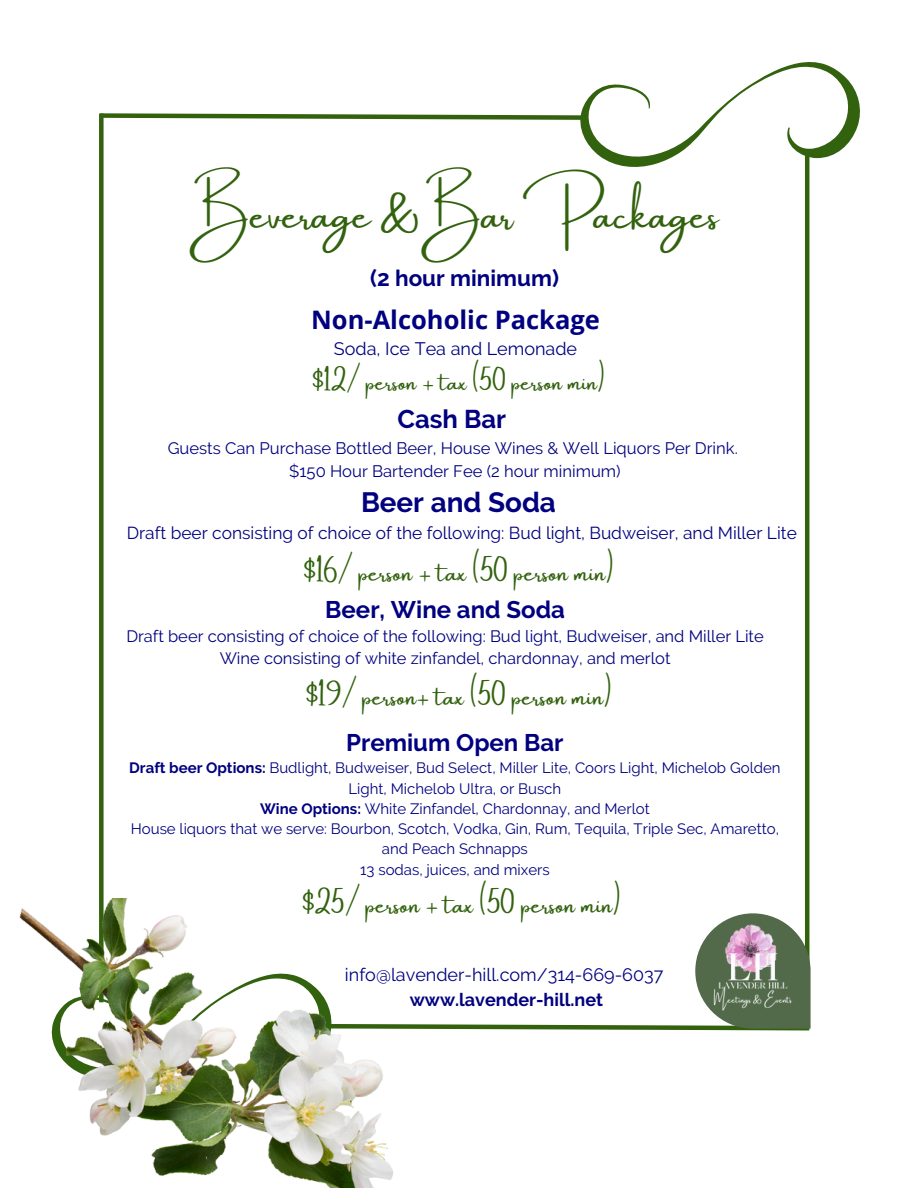
<style>
.page{position:relative;width:918px;height:1188px;background:#fff}
.page>*{position:absolute;margin:0;border:0;box-sizing:border-box;transform-origin:0 0}
.t1{font:39px "Amsterdam One";color:#32620e}
.t2{font:700 27.9px "Raleway";color:#000080}
.t3{font:700 25.65px "Raleway";color:#000080}
.t4{font:700 25.5px "Open Sans";color:#000080}
.t5{font:24px "Amsterdam One";color:#32620e}
.t6{font:700 24px "Raleway";color:#000080}
.t7{font:22.5px "Amsterdam One";color:#32620e}
.t8{font:700 22.5px "Raleway";color:#000080}
.t9{font:18px "Raleway";color:#000080}
.t10{font:700 18px "Raleway";color:#000080}
.t11{font:17.4px "Raleway";color:#000080}
.t12{font:16.65px/23.1px "Raleway";color:#000080;text-align:center}
.t13{font:16.5px/22.5px "Raleway";color:#000080;text-align:center}
.t14{font:15px/20.2px "Raleway";color:#000080;text-align:center}
.s1{font-weight:700}
</style>
<div class="page">
<svg style="left:99px;top:62px;width:761px;height:107px"></svg>
<div style="left:99px;top:114px;width:5px;height:888px;background:#32620e"></div>
<hr style="left:805px;top:151px;width:4px;height:877px;background:#32620e">
<img style="left:19px;top:899px;width:374px;height:289px">
<svg style="left:48px;top:913px;width:763px;height:168px"></svg>
<img style="left:697px;top:913px;width:112px;height:110px">
<h1 class="t1" style="left:189px;top:193px;width:532px">Beverage &amp;Bar Packages</h1>
<h3 class="t8" style="left:370px;top:265px;width:190px">(2 hour minimum)</h3>
<h3 class="t4" style="left:311px;top:302px;width:290px">Non-Alcoholic Package</h3>
<p class="t9" style="left:334px;top:338px;width:245px">Soda, Ice Tea and Lemonade</p>
<h3 class="t7" style="left:313px;top:370px;width:294px">$12/ person + tax (50 person min)</h3>
<h3 class="t3" style="left:398px;top:404px;width:110px">Cash Bar</h3>
<p class="t12" style="left:168px;top:437px;width:572px">Guests Can Purchase Bottled Beer, House Wines &amp; Well Liquors Per Drink. $150 Hour Bartender Fee (2 hour minimum)</p>
<h2 class="t2" style="left:361px;top:485px;width:196px">Beer and Soda</h2>
<p class="t11" style="left:127px;top:522px;width:672px">Draft beer consisting of choice of the following: Bud light, Budweiser, and Miller Lite</p>
<h3 class="t5" style="left:304px;top:560px;width:311px">$16/ person + tax (50 person min)</h3>
<h3 class="t6" style="left:325px;top:595px;width:241px">Beer, Wine and Soda</h3>
<p class="t13" style="left:126px;top:624px;width:639px">Draft beer consisting of choice of the following: Bud light, Budweiser, and Miller Lite<br>Wine consisting of white zinfandel, chardonnay, and merlot</p>
<h3 class="t5" style="left:306px;top:683px;width:307px">$19/ person+ tax (50 person min)</h3>
<h3 class="t6" style="left:346px;top:728px;width:219px">Premium Open Bar</h3>
<p class="t14" style="left:129px;top:758px;width:653px"><span class="s1">Draft beer Options:</span> Budlight, Budweiser, Bud Select, Miller Lite, Coors Light, Michelob Golden Light, Michelob Ultra, or Busch<br><span class="s1">Wine Options:</span> White Zinfandel, Chardonnay, and Merlot<br>House liquors that we serve: Bourbon, Scotch, Vodka, Gin, Rum, Tequila, Triple Sec, Amaretto, and Peach Schnapps<br>13 sodas, juices, and mixers</p>
<h3 class="t5" style="left:303px;top:891px;width:320px">$25/ person + tax (50 person min)</h3>
<p class="t9" style="left:345px;top:964px;width:320px">info@lavender-hill.com/314-669-6037</p>
<p class="t10" style="left:410px;top:989px;width:195px">www.lavender-hill.net</p>
</div>
